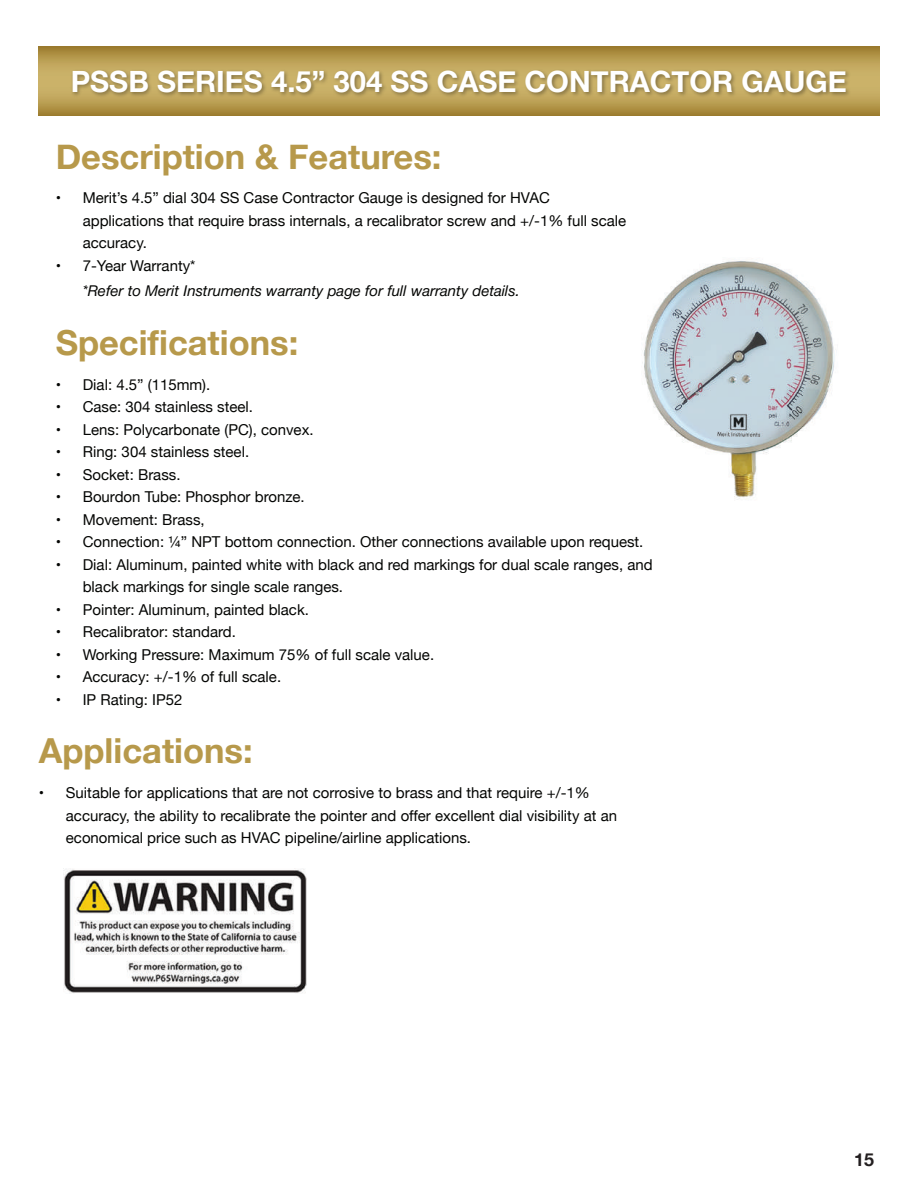
<style>
.page{position:relative;width:918px;height:1188px;background:#fff}
.page>*{position:absolute;margin:0;border:0;box-sizing:border-box;transform-origin:0 0}
.t1{font:700 34.5px "Helvetica Neue";color:#b7994b}
.t2{font:700 29.25px "Helvetica Neue";color:#fff}
.t3{font:700 17.85px "Helvetica Neue";color:#231f20}
.t4{font:15px/22.5px "Helvetica Neue";color:#040503}
.t5{font:italic 15px "Helvetica Neue";color:#040503}
</style>
<div class="page">
<img style="left:642px;top:261px;width:193px;height:239px">
<svg style="left:39px;top:47px;width:840px;height:69px;background:#ae9145"></svg>
<img style="left:67px;top:63px;width:787px;height:50px">
<img style="left:64px;top:869px;width:243px;height:124px">
<h2 class="t2" style="left:71px;top:58px;width:778px">PSSB SERIES 4.5” 304 SS CASE CONTRACTOR GAUGE</h2>
<h1 class="t1" style="left:56px;top:129px;width:387px">Description &amp; Features:</h1>
<p class="t4" style="left:83px;top:188px;width:545px;text-indent:-27px">• Merit’s 4.5” dial 304 SS Case Contractor Gauge is designed for HVAC applications that require brass internals, a recalibrator screw and +/-1% full scale accuracy.</p>
<p class="t4" style="left:56px;top:255px;width:141px">• 7-Year Warranty*</p>
<p class="t5" style="left:82px;top:280px;width:439px">*Refer to Merit Instruments warranty page for full warranty details.</p>
<h1 class="t1" style="left:56px;top:315px;width:244px">Specifications:</h1>
<p class="t4" style="left:56px;top:374px;width:156px">• Dial: 4.5” (115mm).</p>
<p class="t4" style="left:56px;top:396px;width:199px">• Case: 304 stainless steel.</p>
<p class="t4" style="left:56px;top:419px;width:259px">• Lens: Polycarbonate (PC), convex.</p>
<p class="t4" style="left:56px;top:441px;width:195px">• Ring: 304 stainless steel.</p>
<p class="t4" style="left:56px;top:464px;width:126px">• Socket: Brass.</p>
<p class="t4" style="left:56px;top:486px;width:250px">• Bourdon Tube: Phosphor bronze.</p>
<p class="t4" style="left:56px;top:509px;width:150px">• Movement: Brass,</p>
<p class="t4" style="left:56px;top:531px;width:589px">• Connection: ¼” NPT bottom connection. Other connections available upon request.</p>
<p class="t4" style="left:83px;top:554px;width:571px;text-indent:-27px">• Dial: Aluminum, painted white with black and red markings for dual scale ranges, and black markings for single scale ranges.</p>
<p class="t4" style="left:56px;top:599px;width:255px">• Pointer: Aluminum, painted black.</p>
<p class="t4" style="left:56px;top:621px;width:182px">• Recalibrator: standard.</p>
<p class="t4" style="left:56px;top:644px;width:380px">• Working Pressure: Maximum 75% of full scale value.</p>
<p class="t4" style="left:56px;top:666px;width:227px">• Accuracy: +/-1% of full scale.</p>
<p class="t4" style="left:56px;top:689px;width:128px">• IP Rating: IP52</p>
<h1 class="t1" style="left:39px;top:724px;width:215px">Applications:</h1>
<p class="t4" style="left:66px;top:782px;width:553px;text-indent:-27px">• Suitable for applications that are not corrosive to brass and that require +/-1% accuracy, the ability to recalibrate the pointer and offer excellent dial visibility at an economical price such as HVAC pipeline/airline applications.</p>
<p class="t3" style="left:854px;top:1146px;width:21px">15</p>
</div>
